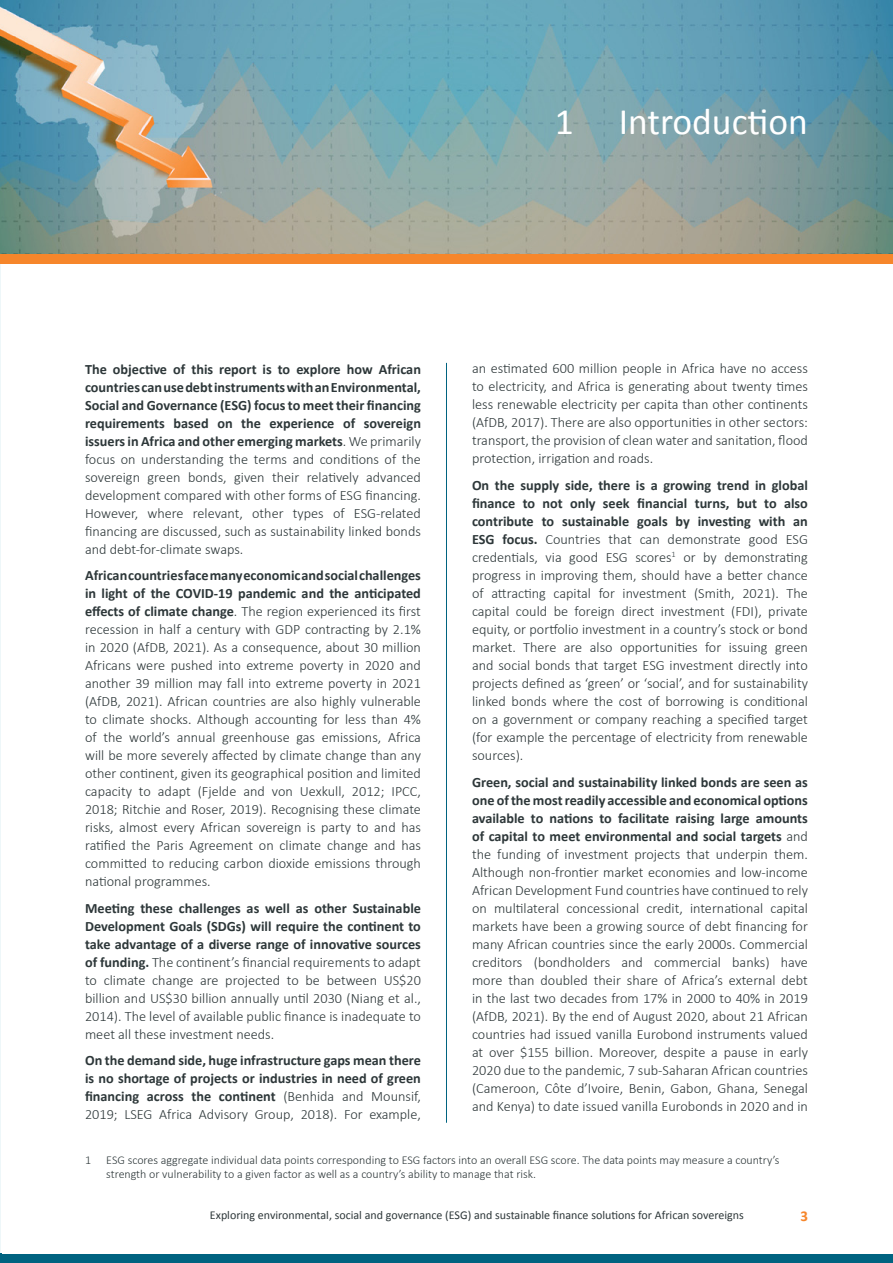
<style>
.page{position:relative;width:893px;height:1263px;background:#fff}
.page>*{position:absolute;margin:0;border:0;box-sizing:border-box;transform-origin:0 0}
.t1{font:37.5px "Calibri";color:#fff}
.t2{font:700 15px "Calibri";color:#f6862b}
.t3{font:300 14.25px/18px "Calibri";color:#2d3739;text-align:justify}
.t4{font:700 14.25px/18px "Calibri";color:#2d3739;text-align:justify}
.t5{font:300 12px/14.4px "Calibri";color:#2d3739}
.t6{font:12px "Calibri";color:#2d3739}
.s1{font-weight:700}
.s2{font-weight:300}
</style>
<div class="page">
<div style="left:1px;top:1254px;width:892px;height:9px;background:#006380"></div>
<hr style="left:0;top:0;width:1px;height:1262px;background:#eef7f9">
<img style="left:0;top:0;width:893px;height:254px">
<div style="left:0;top:254px;width:893px;height:10px;background:#f6862b"></div>
<hr style="left:446px;top:363px;width:1px;height:760px;background:#006380">
<h1 class="t1" style="left:555px;top:98px;width:254px">1 Introduction</h1>
<p class="t3" style="left:85px;top:360px;width:337px"><span class="s1">The objective of this report is to explore how African countries can use debt instruments with an Environmental, Social and Governance (ESG) focus to meet their financing requirements based on the experience of sovereign issuers in Africa and other emerging markets</span>. We primarily focus on understanding the terms and conditions of the sovereign green bonds, given their relatively advanced development compared with other forms of ESG financing.<br>However, where relevant, other types of ESG-related financing are discussed, such as sustainability linked bonds and debt-for-climate swaps.</p>
<p class="t3" style="left:85px;top:566px;width:337px"><span class="s1">African countries face many economic and social challenges in light of the COVID-19 pandemic and the anticipated effects of climate change</span>. The region experienced its first recession in half a century with GDP contracting by 2.1% in 2020 (AfDB, 2021). As a consequence, about 30 million Africans were pushed into extreme poverty in 2020 and another 39 million may fall into extreme poverty in 2021 (AfDB, 2021). African countries are also highly vulnerable to climate shocks. Although accounting for less than 4% of the world’s annual greenhouse gas emissions, Africa will be more severely affected by climate change than any other continent, given its geographical position and limited capacity to adapt (Fjelde and von Uexkull, 2012; IPCC, 2018; Ritchie and Roser, 2019). Recognising these climate risks, almost every African sovereign is party to and has ratified the Paris Agreement on climate change and has committed to reducing carbon dioxide emissions through national programmes.</p>
<p class="t3" style="left:85px;top:899px;width:337px"><span class="s1">Meeting these challenges as well as other Sustainable Development Goals (SDGs) will require the continent to take advantage of a diverse range of innovative sources of funding.</span> The continent’s financial requirements to adapt to climate change are projected to be between US$20 billion and US$30 billion annually until 2030 (Niang et al., 2014). The level of available public finance is inadequate to meet all these investment needs.</p>
<p class="t4" style="left:85px;top:1051px;width:337px">On the demand side, huge infrastructure gaps mean there is no shortage of projects or industries in need of green financing across the continent <span class="s2">(Benhida and Mounsif, 2019; LSEG Africa Advisory Group, 2018). For example,</span></p>
<p class="t3" style="left:472px;top:360px;width:337px">an estimated 600 million people in Africa have no access to electricity, and Africa is generating about twenty times less renewable electricity per capita than other continents (AfDB, 2017). There are also opportunities in other sectors: transport, the provision of clean water and sanitation, flood protection, irrigation and roads.</p>
<p class="t3" style="left:472px;top:476px;width:337px"><span class="s1">On the supply side, there is a growing trend in global finance to not only seek financial turns, but to also contribute to sustainable goals by investing with an ESG focus.</span> Countries that can demonstrate good ESG credentials, via good ESG scores<sup>1</sup> or by demonstrating progress in improving them, should have a better chance of attracting capital for investment (Smith, 2021). The capital could be foreign direct investment (FDI), private equity, or portfolio investment in a country’s stock or bond market. There are also opportunities for issuing green and social bonds that target ESG investment directly into projects defined as ‘green’ or ‘social’, and for sustainability linked bonds where the cost of borrowing is conditional on a government or company reaching a specified target (for example the percentage of electricity from renewable sources).</p>
<p class="t3" style="left:472px;top:773px;width:337px"><span class="s1">Green, social and sustainability linked bonds are seen as one of the most readily accessible and economical options available to nations to facilitate raising large amounts of capital to meet environmental and social targets</span> and the funding of investment projects that underpin them.<br>Although non-frontier market economies and low-income African Development Fund countries have continued to rely on multilateral concessional credit, international capital markets have been a growing source of debt financing for many African countries since the early 2000s. Commercial creditors (bondholders and commercial banks) have more than doubled their share of Africa’s external debt in the last two decades from 17% in 2000 to 40% in 2019 (AfDB, 2021). By the end of August 2020, about 21 African countries had issued vanilla Eurobond instruments valued at over $155 billion. Moreover, despite a pause in early 2020 due to the pandemic, 7 sub-Saharan African countries (Cameroon, Côte d’Ivoire, Benin, Gabon, Ghana, Senegal and Kenya) to date issued vanilla Eurobonds in 2020 and in</p>
<p class="t5" style="left:85px;top:1152px;width:8px">1</p>
<p class="t5" style="left:106px;top:1152px;width:675px">ESG scores aggregate individual data points corresponding to ESG factors into an overall ESG score. The data points may measure a country’s strength or vulnerability to a given factor as well as a country’s ability to manage that risk.</p>
<p class="t6" style="left:210px;top:1207px;width:535px">Exploring environmental, social and governance (ESG) and sustainable finance solutions for African sovereigns</p>
<p class="t2" style="left:800px;top:1207px;width:9px">3</p>
</div>
